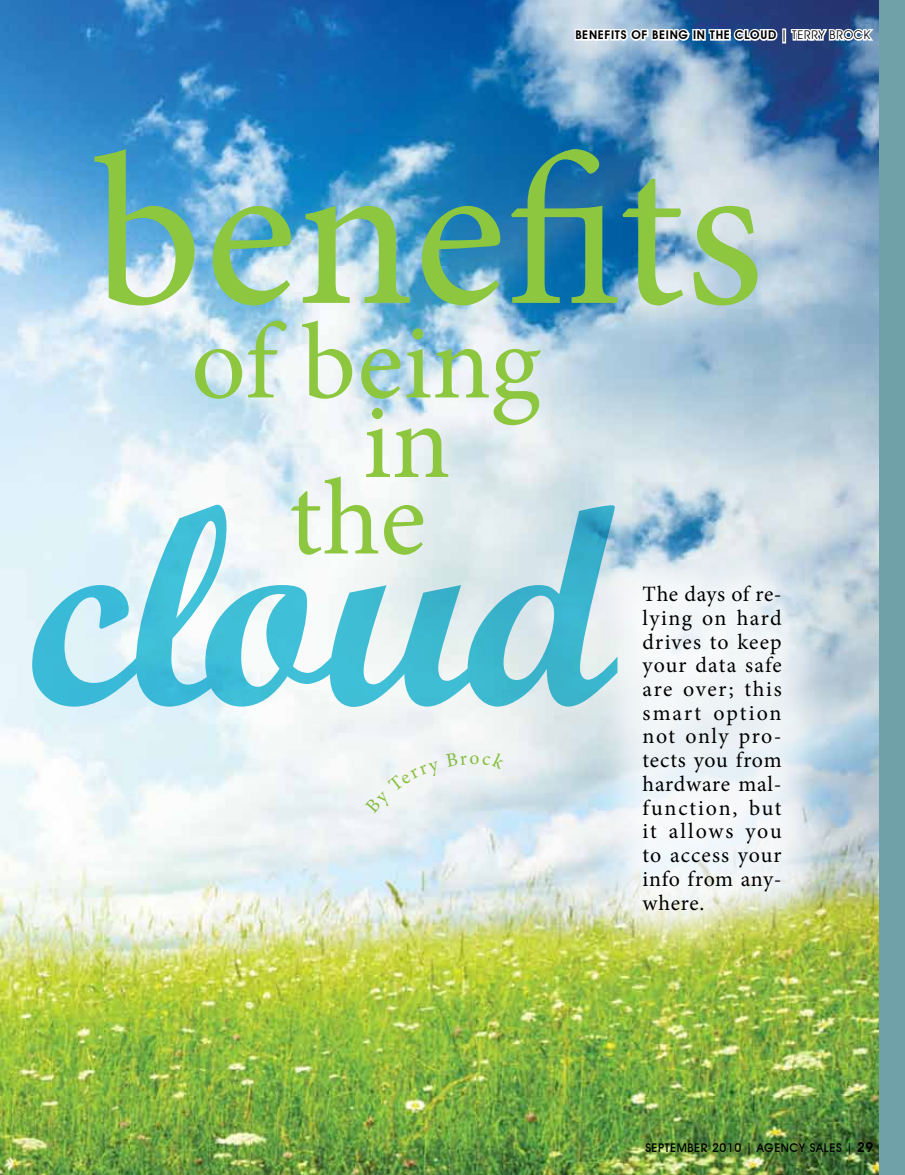
<style>
.page{position:relative;width:905px;height:1175px;background:#fff}
.page>*{position:absolute;margin:0;border:0;box-sizing:border-box;transform-origin:0 0}
.t1{font:285px "Script MT Bold";letter-spacing:-.02em;color:#42c4dd}
.t2{font:216px "Minion Pro";color:#8dc63f}
.t3{font:108px "Minion Pro";color:#8dc63f}
.t4{font:21.9px/23.7px "Minion Pro";letter-spacing:.05em;color:#000;text-align:justify}
.t5{font:19.5px "Minion Pro";color:#8ec741}
.t6{font:600 12px "Avant Garde IT Cby BT";letter-spacing:.06em;color:#000}
.t7{font:500 12px "Avant Garde IT Cby BT";letter-spacing:.05em;color:#000}
.s1{font-weight:500}
.s2{font-weight:400}
.s3{font-weight:600;font-size:13.5px}
</style>
<div class="page">
<img style="left:0;top:0;width:879px;height:1174px">
<div style="left:586px;top:529px;width:251px;height:437px;background:#fff;opacity:.75"></div>
<div style="left:879px;top:0;width:25px;height:1174px;background:#71a1a8"></div>
<svg style="left:572px;top:26px;width:207px;height:20px"></svg>
<div style="left:782px;top:28px;width:4px;height:15px;border:3px solid #fff"></div>
<svg style="left:789px;top:26px;width:87px;height:18px"></svg>
<svg style="left:365px;top:752px;width:102px;height:61px"></svg>
<svg style="left:482px;top:753px;width:24px;height:16px"></svg>
<p class="t6" style="left:575px;top:28px;width:296px">BENEFITS OF BEING IN THE CLOUD <span class="s1">|</span> <span class="s2">TERRY BROCK</span></p>
<h2 class="t2" style="left:93px;top:89px;width:672px">benefits</h2>
<h3 class="t3" style="left:191px;top:290px;width:351px">of being</h3>
<h3 class="t3" style="left:363px;top:370px;width:90px">in</h3>
<h3 class="t3" style="left:289px;top:446px;width:138px">the</h3>
<h1 class="t1" style="left:30px;top:432px;width:585px">cloud</h1>
<p class="t4" style="left:642px;top:582px;width:141px">The days of re&shy;lying on hard drives to keep your data safe are over; this smart option not only pro&shy;tects you from hardware mal&shy;function, but it allows you to access your info from any&shy;where.</p>
<p class="t5" style="left:469px;top:744px;width:12px">o</p>
<p class="t7" style="left:645px;top:1140px;width:230px">SEPTEMBER 2010 | AGENCY SALES | <span class="s3">29</span></p>
</div>
